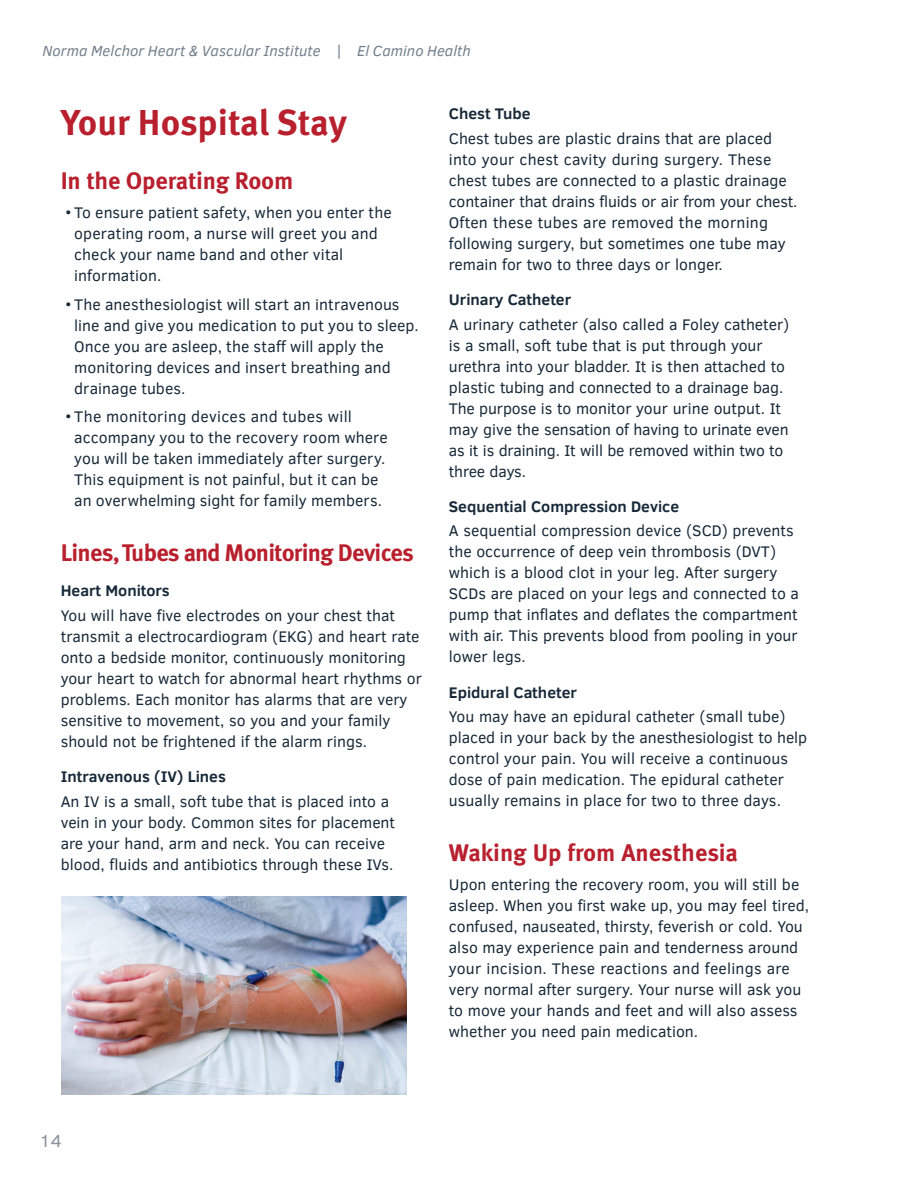
<style>
.page{position:relative;width:918px;height:1188px;background:#fff}
.page>*{position:absolute;margin:0;border:0;box-sizing:border-box;transform-origin:0 0}
._1_Head_1__Section{font:700 36px "Meta Pro";letter-spacing:-.005em;color:#b9202e}
._2_Head_2_MP_Bold_16{font:700 24px "Meta Pro";letter-spacing:-.015em;color:#b9202e}
._2_Head_2_MP_Bold_16-2{font:700 24px "Meta Pro";letter-spacing:-.035em;color:#b9202e}
.t1{font:18px "Clear Sans";color:#8a929d}
._4_Body_Handbook{font:15.75px/21px "Clear Sans";color:#172938}
._3_Crosshead_2{font:700 15.75px "Clear Sans";color:#172938}
.t2{font:italic 15px "Clear Sans";letter-spacing:.005em;color:#727f8a}
</style>
<div class="page">
<img style="left:61px;top:896px;width:346px;height:199px">
<p class="t2" style="left:43px;top:41px;width:430px">Norma Melchor Heart &amp; Vascular Institute | El Camino Health</p>
<p class="_1_Head_1__Section" style="left:61px;top:100px;width:288px">Your Hospital Stay</p>
<p class="_2_Head_2_MP_Bold_16" style="left:61px;top:166px;width:234px">In the Operating Room</p>
<p class="_4_Body_Handbook" style="left:74px;top:202px;width:319px;text-indent:-9px">• To ensure patient safety, when you enter the operating room, a nurse will greet you and check your name band and other vital information.</p>
<p class="_4_Body_Handbook" style="left:74px;top:293px;width:344px;text-indent:-9px">• The anesthesiologist will start an intravenous line and give you medication to put you to sleep.<br>Once you are asleep, the staff will apply the monitoring devices and insert breathing and drainage tubes.</p>
<p class="_4_Body_Handbook" style="left:74px;top:406px;width:315px;text-indent:-9px">• The monitoring devices and tubes will accompany you to the recovery room where you will be taken immediately after surgery.<br>This equipment is not painful, but it can be an overwhelming sight for family members.</p>
<p class="_2_Head_2_MP_Bold_16-2" style="left:61px;top:537px;width:355px">Lines, Tubes and Monitoring Devices</p>
<p class="_3_Crosshead_2" style="left:61px;top:580px;width:111px">Heart Monitors</p>
<p class="_4_Body_Handbook" style="left:61px;top:605px;width:363px">You will have five electrodes on your chest that transmit a electrocardiogram (EKG) and heart rate onto a bedside monitor, continuously monitoring your heart to watch for abnormal heart rhythms or problems. Each monitor has alarms that are very sensitive to movement, so you and your family should not be frightened if the alarm rings.</p>
<p class="_3_Crosshead_2" style="left:61px;top:765px;width:167px">Intravenous (IV) Lines</p>
<p class="_4_Body_Handbook" style="left:61px;top:791px;width:336px">An IV is a small, soft tube that is placed into a vein in your body. Common sites for placement are your hand, arm and neck. You can receive blood, fluids and antibiotics through these IVs.</p>
<p class="_3_Crosshead_2" style="left:449px;top:102px;width:83px">Chest Tube</p>
<p class="_4_Body_Handbook" style="left:449px;top:128px;width:348px">Chest tubes are plastic drains that are placed into your chest cavity during surgery. These chest tubes are connected to a plastic drainage container that drains fluids or air from your chest.<br>Often these tubes are removed the morning following surgery, but sometimes one tube may remain for two to three days or longer.</p>
<p class="_3_Crosshead_2" style="left:449px;top:288px;width:124px">Urinary Catheter</p>
<p class="_4_Body_Handbook" style="left:449px;top:313px;width:342px">A urinary catheter (also called a Foley catheter) is a small, soft tube that is put through your urethra into your bladder. It is then attached to plastic tubing and connected to a drainage bag.<br>The purpose is to monitor your urine output. It may give the sensation of having to urinate even as it is draining. It will be removed within two to three days.</p>
<p class="_3_Crosshead_2" style="left:449px;top:495px;width:232px">Sequential Compression Device</p>
<p class="_4_Body_Handbook" style="left:449px;top:520px;width:352px">A sequential compression device (SCD) prevents the occurrence of deep vein thrombosis (DVT) which is a blood clot in your leg. After surgery SCDs are placed on your legs and connected to a pump that inflates and deflates the compartment with air. This prevents blood from pooling in your lower legs.</p>
<p class="_3_Crosshead_2" style="left:449px;top:681px;width:130px">Epidural Catheter</p>
<p class="_4_Body_Handbook" style="left:449px;top:706px;width:360px">You may have an epidural catheter (small tube) placed in your back by the anesthesiologist to help control your pain. You will receive a continuous dose of pain medication. The epidural catheter usually remains in place for two to three days.</p>
<p class="_2_Head_2_MP_Bold_16" style="left:449px;top:837px;width:291px">Waking Up from Anesthesia</p>
<p class="_4_Body_Handbook" style="left:449px;top:873px;width:362px">Upon entering the recovery room, you will still be asleep. When you first wake up, you may feel tired, confused, nauseated, thirsty, feverish or cold. You also may experience pain and tenderness around your incision. These reactions and feelings are very normal after surgery. Your nurse will ask you to move your hands and feet and will also assess whether you need pain medication.</p>
<p class="t1" style="left:40px;top:1129px;width:24px">14</p>
</div>
